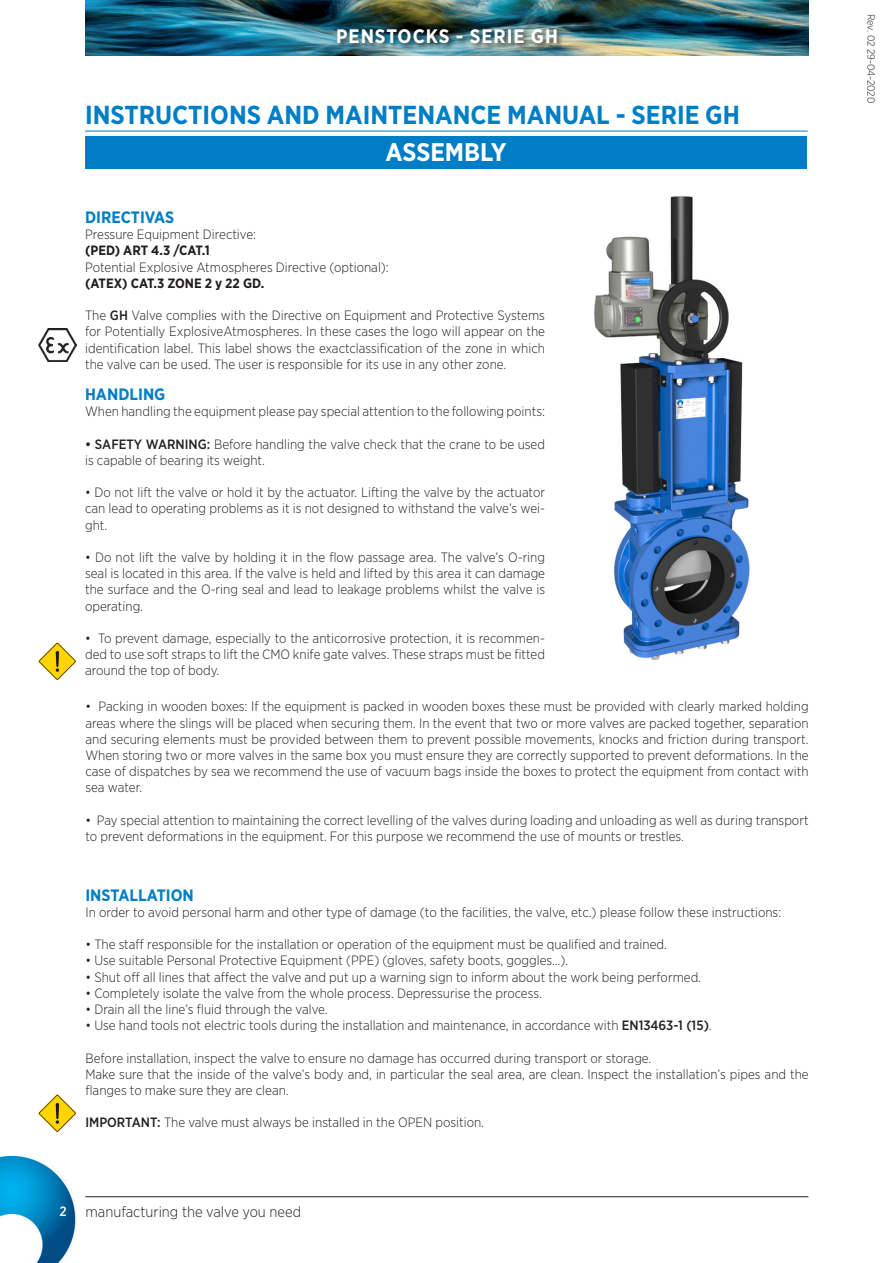
<style>
.page{position:relative;width:893px;height:1263px;background:#fff}
.page>*{position:absolute;margin:0;border:0;box-sizing:border-box;transform-origin:0 0}
.t1{font:700 25.95px "Gotham Narrow";color:#007ec5}
.t2{font:700 25.5px "Gotham Narrow";color:#fff}
.t3{font:700 19.5px "Gotham Narrow";letter-spacing:.05em;color:#fff}
.t4{font:700 16.5px "Gotham Narrow";color:#007ec5}
.t5{font:300 15px "Gotham Narrow";color:#231f20}
.t6{font:300 13.5px/16.2px "Gotham Narrow";color:#231f20;text-align:justify}
.t7{font:700 13.5px "Gotham Narrow";color:#231f20}
.t8{font:300 10.5px "Gotham Narrow";letter-spacing:-.005em;color:#231f20}
.s1{font-weight:500}
.s2{font-weight:500;font-size:13.5px;color:#fff}
</style>
<div class="page">
<img style="left:85px;top:0;width:723px;height:56px">
<img style="left:0;top:1156px;width:76px;height:107px">
<hr style="left:85px;top:1196px;width:723px;height:1px;background:#231f20">
<div style="left:336px;top:28px;width:228px;height:22px;background:#231f20;opacity:.75"></div>
<div style="left:85px;top:136px;width:722px;height:33px;background:#007ec5"></div>
<hr style="left:569px;top:196px;width:1px;height:477px;background:#231f20">
<hr style="left:85px;top:131px;width:723px;height:1px;background:#007ec5">
<img style="left:39px;top:329px;width:37px;height:32px">
<img style="left:39px;top:643px;width:37px;height:37px">
<img style="left:39px;top:1094px;width:37px;height:38px">
<img style="left:594px;top:196px;width:156px;height:464px">
<h3 class="t3" style="left:336px;top:23px;width:223px">PENSTOCKS - SERIE GH</h3>
<p class="t1" style="left:85px;top:98px;width:656px">INSTRUCTIONS AND MAINTENANCE MANUAL - SERIE GH</p>
<p class="t2" style="left:385px;top:136px;width:123px">ASSEMBLY</p>
<p class="t4" style="left:85px;top:207px;width:91px">DIRECTIVAS</p>
<p class="t6" style="left:85px;top:226px;width:173px">Pressure Equipment Directive:</p>
<p class="t7" style="left:85px;top:242px;width:126px">(PED) ART 4.3 /CAT.1</p>
<p class="t6" style="left:85px;top:258px;width:305px">Potential Explosive Atmospheres Directive (optional):</p>
<p class="t7" style="left:85px;top:274px;width:181px">(ATEX) CAT.3 ZONE 2 y 22 GD.</p>
<p class="t6" style="left:85px;top:307px;width:461px">The <span class="s1">GH</span> Valve complies with the Directive on Equipment and Protective Systems for Potentially ExplosiveAtmospheres. In these cases the logo will appear on the identification label. This label shows the exactclassification of the zone in which the valve can be used. The user is responsible for its use in any other zone.</p>
<p class="t4" style="left:85px;top:384px;width:82px">HANDLING</p>
<p class="t6" style="left:85px;top:403px;width:461px">When handling the equipment please pay special attention to the following points:</p>
<p class="t6" style="left:85px;top:435px;width:461px"><span class="s1">• SAFETY WARNING:</span> Before handling the valve check that the crane to be used is capable of bearing its weight.</p>
<p class="t6" style="left:85px;top:484px;width:462px">• Do not lift the valve or hold it by the actuator. Lifting the valve by the actuator can lead to operating problems as it is not designed to withstand the valve’s wei&shy;ght.</p>
<p class="t6" style="left:85px;top:549px;width:462px">• Do not lift the valve by holding it in the flow passage area. The valve’s O-ring seal is located in this area. If the valve is held and lifted by this area it can damage the surface and the O-ring seal and lead to leakage problems whilst the valve is operating.</p>
<p class="t6" style="left:85px;top:630px;width:461px">• To prevent damage, especially to the anticorrosive protection, it is recommen&shy;ded to use soft straps to lift the CMO knife gate valves. These straps must be fitted around the top of body.</p>
<p class="t6" style="left:85px;top:698px;width:725px">• Packing in wooden boxes: If the equipment is packed in wooden boxes these must be provided with clearly marked holding areas where the slings will be placed when securing them. In the event that two or more valves are packed together, separation and securing elements must be provided between them to prevent possible movements, knocks and friction during transport.<br>When storing two or more valves in the same box you must ensure they are correctly supported to prevent deformations. In the case of dispatches by sea we recommend the use of vacuum bags inside the boxes to protect the equipment from contact with sea water.</p>
<p class="t6" style="left:85px;top:812px;width:725px">• Pay special attention to maintaining the correct levelling of the valves during loading and unloading as well as during transport to prevent deformations in the equipment. For this purpose we recommend the use of mounts or trestles.</p>
<p class="t4" style="left:85px;top:884px;width:110px">INSTALLATION</p>
<p class="t6" style="left:85px;top:904px;width:697px">In order to avoid personal harm and other type of damage (to the facilities, the valve, etc.) please follow these instructions:</p>
<p class="t6" style="left:85px;top:936px;width:583px">• The staff responsible for the installation or operation of the equipment must be qualified and trained.</p>
<p class="t6" style="left:85px;top:952px;width:484px">• Use suitable Personal Protective Equipment (PPE) (gloves, safety boots, goggles…).</p>
<p class="t6" style="left:85px;top:968px;width:617px">• Shut off all lines that affect the valve and put up a warning sign to inform about the work being performed.</p>
<p class="t6" style="left:85px;top:985px;width:458px">• Completely isolate the valve from the whole process. Depressurise the process.</p>
<p class="t6" style="left:85px;top:1001px;width:244px">• Drain all the line’s fluid through the valve.</p>
<p class="t6" style="left:85px;top:1017px;width:628px">• Use hand tools not electric tools during the installation and maintenance, in accordance with <span class="s1">EN13463-1 (15)</span>.</p>
<p class="t6" style="left:85px;top:1049px;width:567px">Before installation, inspect the valve to ensure no damage has occurred during transport or storage.</p>
<p class="t6" style="left:85px;top:1066px;width:725px">Make sure that the inside of the valve’s body and, in particular the seal area, are clean. Inspect the installation’s pipes and the flanges to make sure they are clean.</p>
<p class="t6" style="left:85px;top:1114px;width:400px"><span class="s1">IMPORTANT:</span> The valve must always be installed in the OPEN position.</p>
<p class="t5" style="left:60px;top:1203px;width:243px"><span class="s2">2</span> manufacturing the valve you need</p>
<p class="t8" style="left:878px;top:14px;width:91px;rotate:90deg">Rev. 02 29-04-2020</p>
</div>
